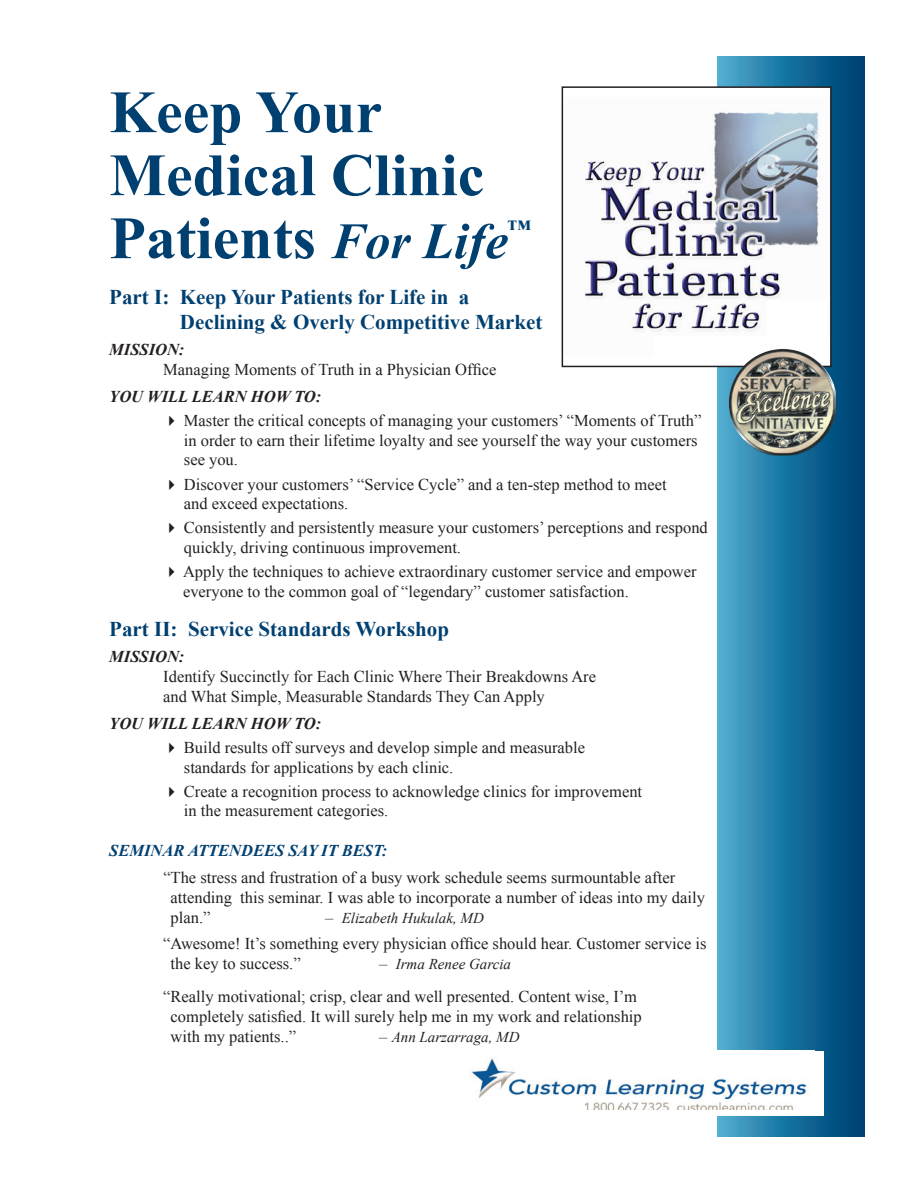
<style>
.page{position:relative;width:918px;height:1188px;background:#fff}
.page>*{position:absolute;margin:0;border:0;box-sizing:border-box;transform-origin:0 0}
.t1{font:700 60px/63px "Times New Roman";color:#004071}
.t2{font:italic 700 22.5px "Times New Roman";color:#004071}
.t3{font:700 21px/25.2px "Times New Roman";color:#004071}
.t4{font:16.5px/19.8px "Times New Roman";color:#231f20}
.t5{font:italic 700 16.5px "Times New Roman";color:#231f20}
.t6{font:italic 700 16.5px "Times New Roman";color:#004071}
.t7{font:italic 15px "Times New Roman";color:#231f20}
.s1{font-style:italic;font-size:51px}
.s2{font-size:16.5px}
</style>
<div class="page">
<div style="left:718px;top:57px;width:147px;height:1079px;background:linear-gradient(to right,#49aacf,#003b6e)"></div>
<div style="left:430px;top:1051px;width:394px;height:65px;background:#fff"></div>
<img style="left:471px;top:1050px;width:344px;height:60px">
<div style="left:562px;top:87px;width:269px;height:279px;background:#fff"></div>
<img style="left:584px;top:111px;width:235px;height:238px">
<div style="left:562px;top:86px;width:270px;height:281px;border:2px solid #231f20"></div>
<img style="left:729px;top:349px;width:107px;height:107px">
<h1 class="t1" style="left:109px;top:79px;width:400px">Keep Your<br>Medical Clinic<br>Patients <span class="s1">FOR LIFE</span></h1>
<h2 class="t2" style="left:508px;top:212px;width:24px">™</h2>
<p class="t3" style="left:180px;top:283px;width:364px;text-indent:-71px">Part I: Keep Your Patients for Life in a<br>Declining &amp; Overly Competitive Market</p>
<p class="t5" style="left:109px;top:338px;width:77px">MISSION:</p>
<p class="t4" style="left:163px;top:359px;width:335px">Managing Moments of Truth in a Physician Office</p>
<p class="t5" style="left:109px;top:385px;width:214px">YOU WILL LEARN HOW TO:</p>
<p class="t4" style="left:184px;top:410px;width:519px;text-indent:-21px">✔ Master the critical concepts of managing your customers’ “Moments of Truth” in order to earn their lifetime loyalty and see yourself the way your customers see you.</p>
<p class="t4" style="left:184px;top:474px;width:484px;text-indent:-21px">✔ Discover your customers’ “Service Cycle” and a ten-step method to meet and exceed expectations.</p>
<p class="t4" style="left:184px;top:518px;width:525px;text-indent:-21px">✔ Consistently and persistently measure your customers’ perceptions and respond quickly, driving continuous improvement.</p>
<p class="t4" style="left:183px;top:562px;width:515px;text-indent:-20px">✔ Apply the techniques to achieve extraordinary customer service and empower everyone to the common goal of “legendary” customer satisfaction.</p>
<p class="t3" style="left:109px;top:616px;width:341px">Part II: Service Standards Workshop</p>
<p class="t5" style="left:109px;top:645px;width:77px">MISSION:</p>
<p class="t4" style="left:163px;top:667px;width:434px">Identify Succinctly for Each Clinic Where Their Breakdowns Are and What Simple, Measurable Standards They Can Apply</p>
<p class="t5" style="left:109px;top:712px;width:214px">YOU WILL LEARN HOW TO:</p>
<p class="t4" style="left:184px;top:737px;width:403px;text-indent:-21px">✔ Build results off surveys and develop simple and measurable standards for applications by each clinic.</p>
<p class="t4" style="left:184px;top:781px;width:460px;text-indent:-21px">✔ Create a recognition process to acknowledge clinics for improvement in the measurement categories.</p>
<p class="t6" style="left:109px;top:839px;width:280px">SEMINAR ATTENDEES SAY IT BEST:</p>
<p class="t4" style="left:171px;top:867px;width:536px;text-indent:-7px">“The stress and frustration of a busy work schedule seems surmountable after attending this seminar. I was able to incorporate a number of ideas into my daily plan.”</p>
<p class="t7" style="left:325px;top:907px;width:160px"><span class="s2">–</span> Elizabeth Hukulak, MD</p>
<p class="t4" style="left:171px;top:934px;width:537px;text-indent:-7px">“Awesome! It’s something every physician office should hear. Customer service is the key to success.”</p>
<p class="t7" style="left:379px;top:954px;width:133px"><span class="s2">–</span> Irma Renee Garcia</p>
<p class="t4" style="left:171px;top:987px;width:473px;text-indent:-7px">“Really motivational; crisp, clear and well presented. Content wise, I’m completely satisfied. It will surely help me in my work and relationship with my patients..”</p>
<p class="t7" style="left:379px;top:1027px;width:142px"><span class="s2">–</span> Ann Larzarraga, MD</p>
</div>
